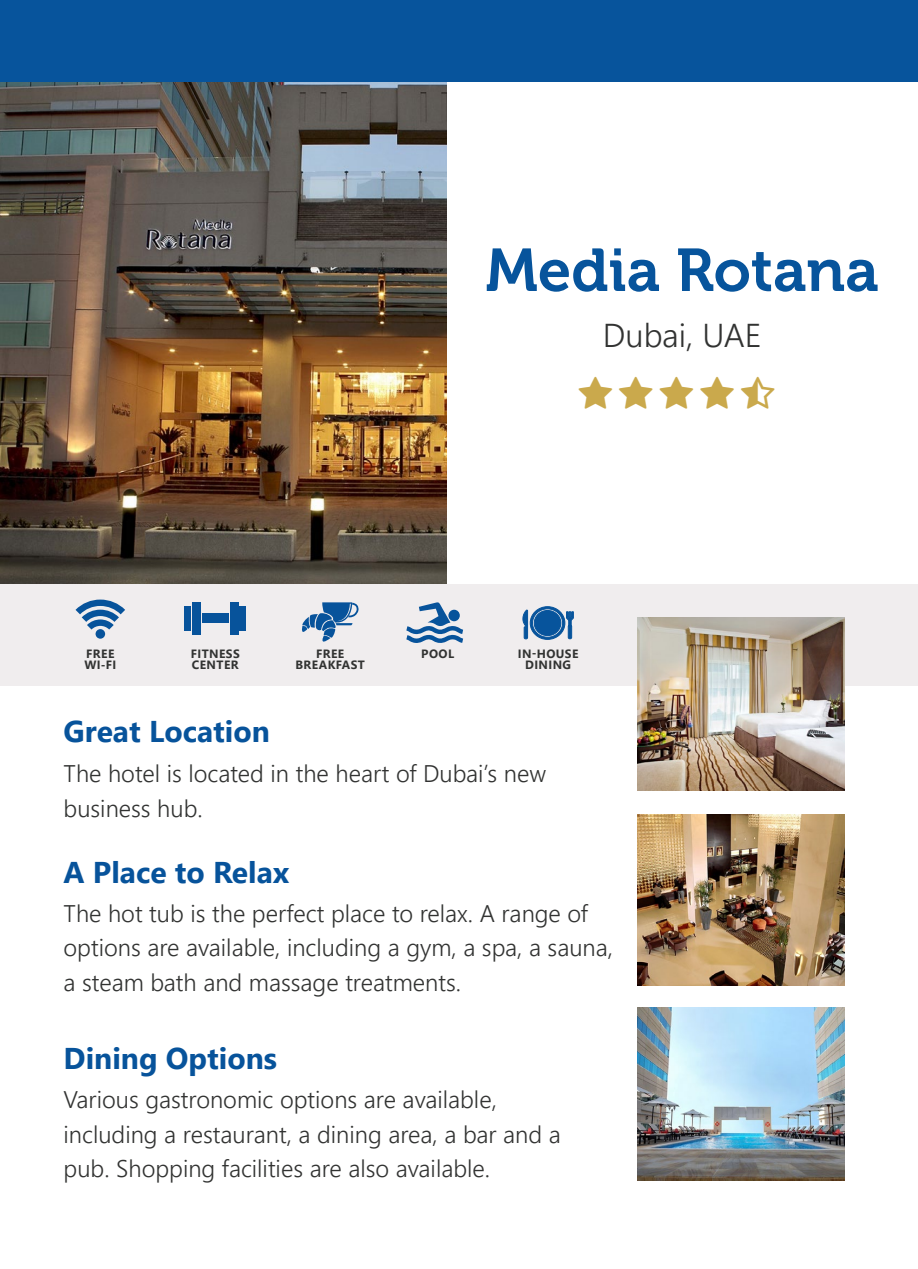
<style>
.page{position:relative;width:918px;height:1269px;background:#fff}
.page>*{position:absolute;margin:0;border:0;box-sizing:border-box;transform-origin:0 0}
.t1{font:60px "Museo 700";color:#07549c}
.t2{font:300 33px "Segoe UI";color:#323332}
.t3{font:700 30px "Segoe UI";color:#07539b}
.t4{font:300 24px/34.8px "Segoe UI";color:#323332}
.t5{font:700 12px "Segoe UI";letter-spacing:.035em;color:#323332}
</style>
<div class="page">
<img style="left:0;top:81px;width:446px;height:503px">
<div style="left:0;top:584px;width:918px;height:101px;background:#f0edee"></div>
<svg style="left:76px;top:600px;width:49px;height:30px"></svg>
<div style="left:96px;top:629px;width:9px;height:10px;background:#07539b;border-radius:50%"></div>
<div style="left:192px;top:602px;width:9px;height:32px;background:#07539b"></div>
<div style="left:184px;top:606px;width:7px;height:24px;background:#07539b"></div>
<div style="left:240px;top:606px;width:6px;height:24px;background:#07539b"></div>
<div style="left:202px;top:613px;width:26px;height:10px;background:#07539b"></div>
<div style="left:230px;top:602px;width:8px;height:32px;background:#07539b"></div>
<svg style="left:302px;top:602px;width:57px;height:40px"></svg>
<svg style="left:406px;top:602px;width:57px;height:41px"></svg>
<div style="left:448px;top:610px;width:12px;height:11px;background:#07539b;border-radius:50%"></div>
<img style="left:637px;top:618px;width:207px;height:173px">
<img style="left:637px;top:814px;width:207px;height:171px">
<img style="left:637px;top:1007px;width:207px;height:173px">
<div style="left:0;top:0;width:918px;height:81px;background:#07549c"></div>
<svg style="left:523px;top:606px;width:51px;height:34px"></svg>
<p class="t1" style="left:486px;top:237px;width:395px">Media Rotana</p>
<p class="t2" style="left:603px;top:304px;width:160px">Dubai, UAE</p>
<p class="t5" style="left:86px;top:642px;width:30px">FREE</p>
<p class="t5" style="left:84px;top:654px;width:34px">WI-FI</p>
<p class="t5" style="left:191px;top:642px;width:50px">FITNESS</p>
<p class="t5" style="left:192px;top:654px;width:48px">CENTER</p>
<p class="t3" style="left:64px;top:703px;width:208px">Great Location</p>
<p class="t5" style="left:316px;top:642px;width:30px">FREE</p>
<p class="t5" style="left:296px;top:654px;width:71px">BREAKFAST</p>
<p class="t5" style="left:421px;top:642px;width:34px">POOL</p>
<p class="t5" style="left:518px;top:642px;width:62px">IN-HOUSE</p>
<p class="t5" style="left:525px;top:654px;width:48px">DINING</p>
<p class="t4" style="left:64px;top:754px;width:484px">The hotel is located in the heart of Dubai’s new business hub.</p>
<p class="t3" style="left:64px;top:844px;width:227px">A Place to Relax</p>
<p class="t4" style="left:64px;top:893px;width:551px">The hot tub is the perfect place to relax. A range of options are available, including a gym, a spa, a sauna, a steam bath and massage treatments.</p>
<p class="t3" style="left:64px;top:1030px;width:215px">Dining Options</p>
<p class="t4" style="left:64px;top:1080px;width:499px">Various gastronomic options are available, including a restaurant, a dining area, a bar and a pub. Shopping facilities are also available.</p>
</div>
